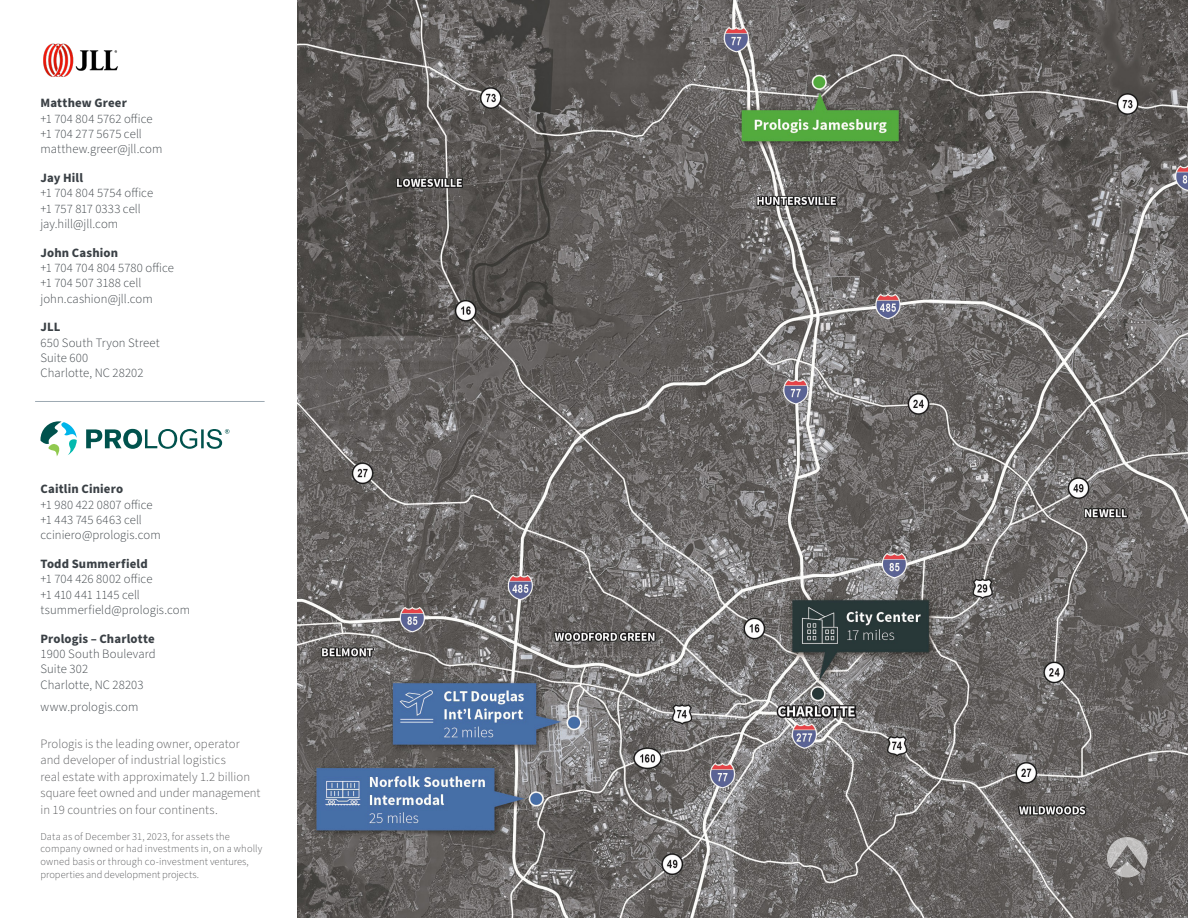
<style>
.page{position:relative;width:1188px;height:918px;background:#fff}
.page>*{position:absolute;margin:0;border:0;box-sizing:border-box;transform-origin:0 0}
.t1{font:300 12.75px "Source Sans Pro";letter-spacing:.005em;color:#3a4045}
.body_text{font:300 12.75px/16.5px "Source Sans Pro";letter-spacing:.005em;color:#57585a}
.t2{font:700 12.75px "Source Sans Pro";letter-spacing:.015em;color:#3a4045}
.t3{font:300 10.5px/12.6px "Source Sans Pro";letter-spacing:.01em;color:#57585a}
</style>
<div class="page">
<hr style="left:35px;top:401px;width:230px;height:1px;background:#9da9b2">
<svg style="left:40px;top:421px;width:37px;height:35px"></svg>
<svg style="left:86px;top:429px;width:144px;height:20px"></svg>
<img style="left:297px;top:0;width:891px;height:918px">
<img style="left:43px;top:43px;width:75px;height:34px">
<svg style="left:1107px;top:837px;width:41px;height:41px;background:#9a9796"></svg>
<p class="t2" style="left:40px;top:94px;width:88px">Matthew Greer</p>
<p class="t1" style="left:40px;top:110px;width:114px">+1 704 804 5762 office</p>
<p class="t1" style="left:40px;top:125px;width:103px">+1 704 277 5675 cell</p>
<p class="t1" style="left:40px;top:140px;width:123px">matthew.greer@jll.com</p>
<p class="t2" style="left:40px;top:169px;width:44px">Jay Hill</p>
<p class="t1" style="left:40px;top:185px;width:114px">+1 704 804 5754 office</p>
<p class="t1" style="left:40px;top:200px;width:102px">+1 757 817 0333 cell</p>
<p class="t1" style="left:40px;top:215px;width:79px">jay.hill@jll.com</p>
<p class="t2" style="left:40px;top:244px;width:79px">John Cashion</p>
<p class="t1" style="left:40px;top:259px;width:135px">+1 704 704 804 5780 office</p>
<p class="t1" style="left:40px;top:275px;width:102px">+1 704 507 3188 cell</p>
<p class="t1" style="left:40px;top:290px;width:114px">john.cashion@jll.com</p>
<p class="t2" style="left:40px;top:319px;width:22px">JLL</p>
<p class="t1" style="left:40px;top:334px;width:121px">650 South Tryon Street</p>
<p class="t1" style="left:40px;top:349px;width:49px">Suite 600</p>
<p class="t1" style="left:40px;top:365px;width:104px">Charlotte, NC 28202</p>
<p class="t2" style="left:40px;top:480px;width:84px">Caitlin Ciniero</p>
<p class="t1" style="left:40px;top:496px;width:114px">+1 980 422 0807 office</p>
<p class="t1" style="left:40px;top:511px;width:103px">+1 443 745 6463 cell</p>
<p class="t1" style="left:40px;top:526px;width:122px">cciniero@prologis.com</p>
<p class="t2" style="left:40px;top:555px;width:109px">Todd Summerfield</p>
<p class="t1" style="left:40px;top:570px;width:114px">+1 704 426 8002 office</p>
<p class="t1" style="left:40px;top:586px;width:101px">+1 410 441 1145 cell</p>
<p class="t1" style="left:40px;top:601px;width:151px">tsummerfield@prologis.com</p>
<p class="t2" style="left:40px;top:630px;width:116px">Prologis – Charlotte</p>
<p class="t1" style="left:40px;top:645px;width:117px">1900 South Boulevard</p>
<p class="t1" style="left:40px;top:660px;width:49px">Suite 302</p>
<p class="t1" style="left:40px;top:676px;width:105px">Charlotte, NC 28203</p>
<p class="t1" style="left:40px;top:698px;width:100px">www.prologis.com</p>
<p class="body_text" style="left:40px;top:736px;width:221px">Prologis is the leading owner, operator and developer of industrial logistics<br>real estate with approximately 1.2 billion square feet owned and under management in 19 countries on four continents.</p>
<p class="t3" style="left:40px;top:830px;width:223px">Data as of December 31, 2023, for assets the company owned or had investments in, on a wholly owned basis or through co-investment ventures, properties and development projects.</p>
</div>
